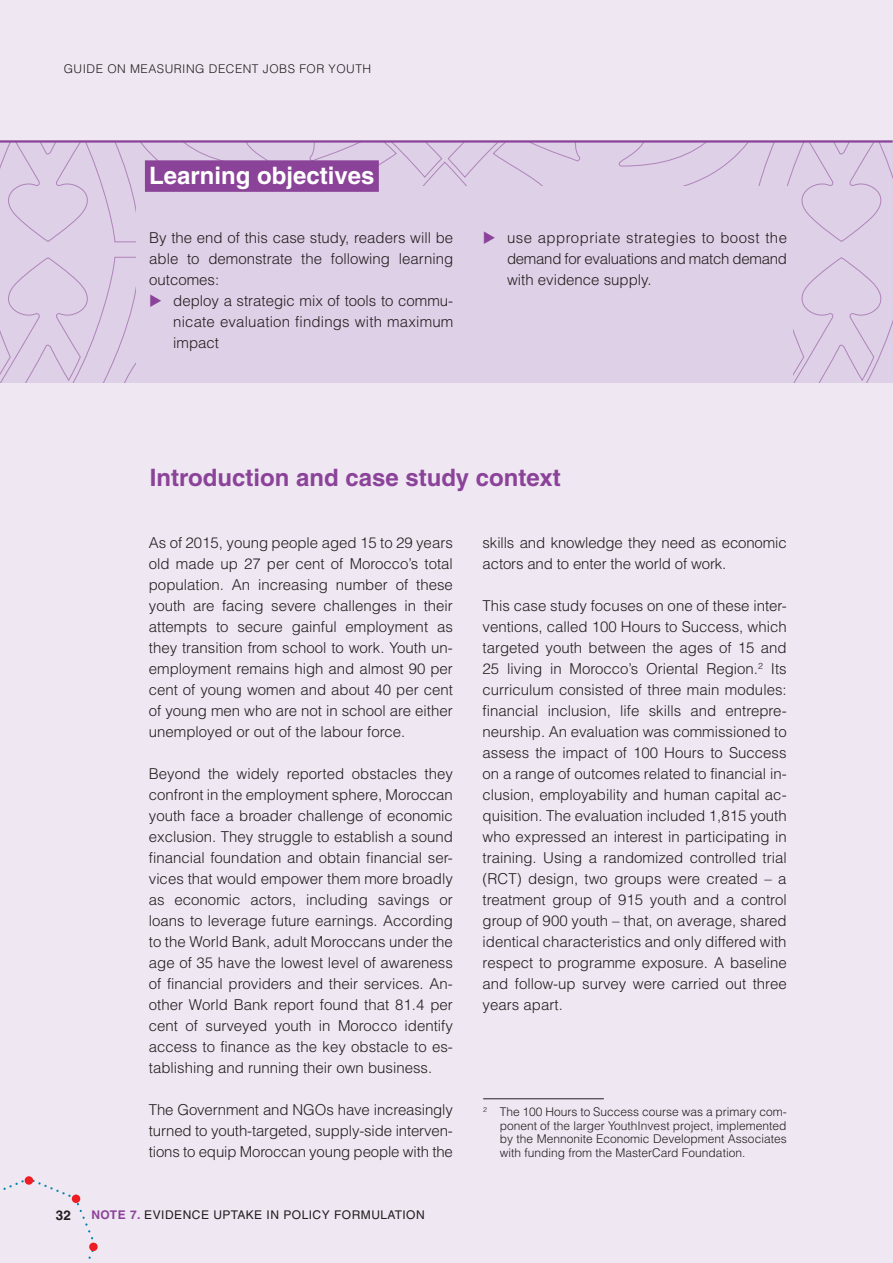
<style>
.page{position:relative;width:893px;height:1263px;background:#efe7f2}
.page>*{position:absolute;margin:0;border:0;box-sizing:border-box;transform-origin:0 0}
.Main_heading_Case_st{font:700 24px "Helvetica";color:#8b4399}
.Learning_Case_study{font:700 24px "Helvetica";color:#fff}
.Body_text{font:300 15px/21px "Helvetica";color:#231f20;text-align:justify}
.PageNumber{font:700 13.5px "Helvetica";color:#231f20}
.FootNote{font:300 12px/13.5px "Helvetica";color:#231f20;text-align:justify}
.t1{font:12px "Helvetica";letter-spacing:.04em;color:#231f20}
.FootNote-2{font:300 12px "Helvetica";letter-spacing:.04em;color:#231f20}
.s1{font-weight:700;color:#8b4399}
</style>
<div class="page">
<svg style="left:3px;top:1177px;width:91px;height:82px"></svg>
<div style="left:25px;top:1176px;width:8px;height:9px;background:#ee1d23;border-radius:50%"></div>
<div style="left:89px;top:1242px;width:9px;height:9px;background:#ee1d23;border-radius:50%"></div>
<div style="left:72px;top:1194px;width:8px;height:9px;background:#ee1d23;border-radius:50%"></div>
<hr style="left:483px;top:1098px;width:121px;height:1px;background:#231f20">
<svg style="left:0;top:143px;width:893px;height:240px;background:#dccce4"></svg>
<div style="left:136px;top:186px;width:656px;height:197px;background:#ded0e6"></div>
<hr style="left:0;top:140px;width:893px;height:3px;background:#8b4399">
<div style="left:145px;top:160px;width:234px;height:32px;background:#8b4399"></div>
<p class="FootNote-2" style="left:64px;top:62px;width:309px">GUIDE ON MEASURING DECENT JOBS FOR YOUTH</p>
<p class="Learning_Case_study" style="left:149px;top:161px;width:227px">Learning objectives</p>
<p class="Body_text" style="left:149px;top:227px;width:306px">By the end of this case study, readers will be able to demonstrate the following learning outcomes:</p>
<p class="Body_text" style="left:173px;top:290px;width:282px">deploy a strategic mix of tools to commu&shy;nicate evaluation findings with maximum impact</p>
<p class="Body_text" style="left:507px;top:227px;width:282px">use appropriate strategies to boost the demand for evaluations and match demand with evidence supply.</p>
<p class="Main_heading_Case_st" style="left:150px;top:462px;width:412px">Introduction and case study context</p>
<p class="PageNumber" style="left:56px;top:1207px;width:17px">32</p>
<p class="Body_text" style="left:149px;top:532px;width:306px">As of 2015, young people aged 15 to 29 years old made up 27 per cent of Morocco’s total population. An increasing number of these youth are facing severe challenges in their attempts to secure gainful employment as they transition from school to work. Youth un&shy;employment remains high and almost 90 per cent of young women and about 40 per cent of young men who are not in school are either unemployed or out of the labour force.</p>
<p class="Body_text" style="left:149px;top:763px;width:306px">Beyond the widely reported obstacles they confront in the employment sphere, Moroccan youth face a broader challenge of economic exclusion. They struggle to establish a sound financial foundation and obtain financial ser&shy;vices that would empower them more broadly as economic actors, including savings or loans to leverage future earnings. According to the World Bank, adult Moroccans under the age of 35 have the lowest level of awareness of financial providers and their services. An&shy;other World Bank report found that 81.4 per cent of surveyed youth in Morocco identify access to finance as the key obstacle to es&shy;tablishing and running their own business.</p>
<p class="Body_text" style="left:149px;top:1099px;width:306px">The Government and NGOs have increasingly turned to youth-targeted, supply-side interven&shy;tions to equip Moroccan young people with the</p>
<p class="t1" style="left:91px;top:1208px;width:335px"><span class="s1">NOTE 7.</span> EVIDENCE UPTAKE IN POLICY FORMULATION</p>
<p class="Body_text" style="left:483px;top:532px;width:306px">skills and knowledge they need as economic actors and to enter the world of work.</p>
<p class="Body_text" style="left:483px;top:595px;width:306px">This case study focuses on one of these inter&shy;ventions, called 100 Hours to Success, which targeted youth between the ages of 15 and 25 living in Morocco’s Oriental Region.<sup>2</sup> Its curriculum consisted of three main modules: financial inclusion, life skills and entrepre&shy;neurship. An evaluation was commissioned to assess the impact of 100 Hours to Success on a range of outcomes related to financial in&shy;clusion, employability and human capital ac&shy;quisition. The evaluation included 1,815 youth who expressed an interest in participating in training. Using a randomized controlled trial (RCT) design, two groups were created – a treatment group of 915 youth and a control group of 900 youth – that, on average, shared identical characteristics and only differed with respect to programme exposure. A baseline and follow-up survey were carried out three years apart.</p>
<p class="FootNote" style="left:500px;top:1105px;width:288px;text-indent:-16px"><sup>2</sup> The 100 Hours to Success course was a primary com&shy;ponent of the larger YouthInvest project, implemented by the Mennonite Economic Development Associates with funding from the MasterCard Foundation.</p>
</div>
